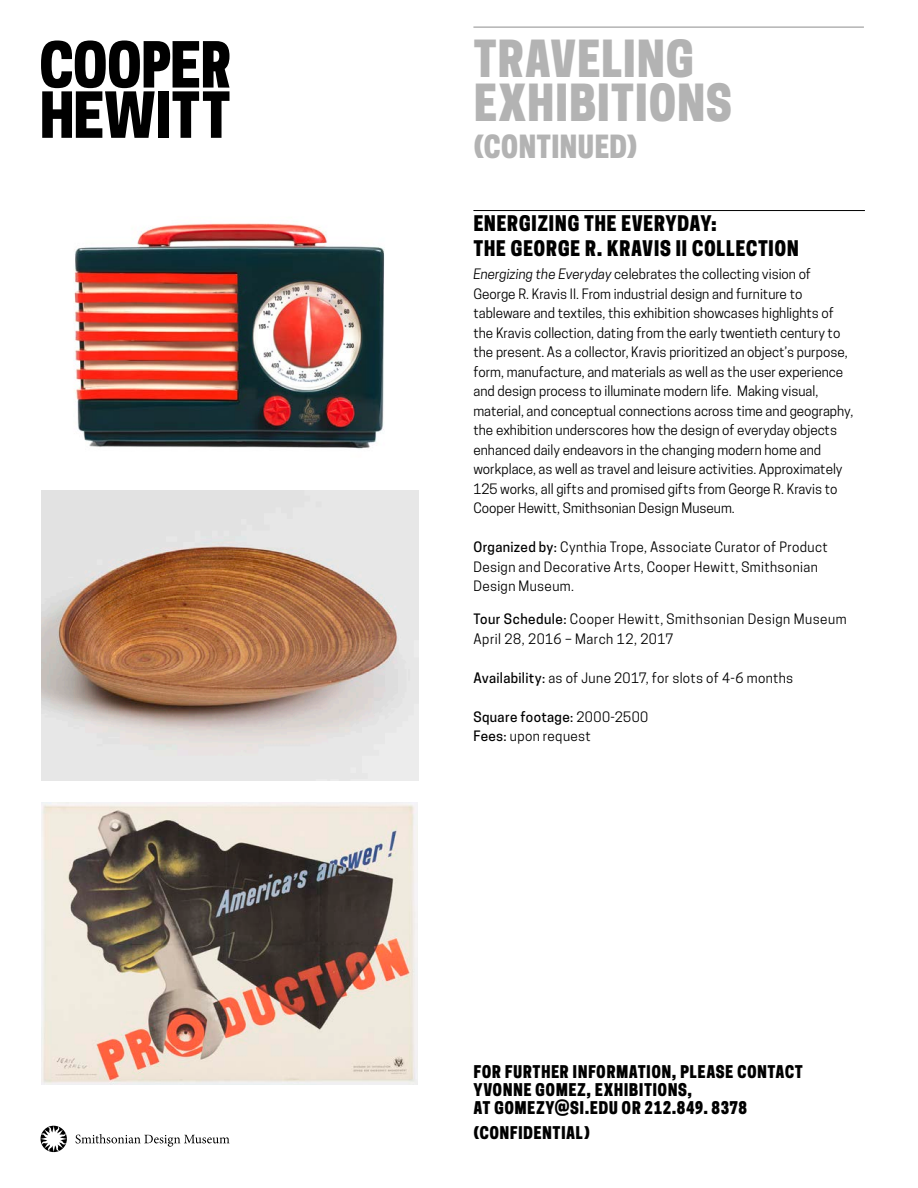
<style>
.page{position:relative;width:918px;height:1188px;background:#fff}
.page>*{position:absolute;margin:0;border:0;box-sizing:border-box;transform-origin:0 0}
.t1{font:48px "Cooper Hewitt Display";letter-spacing:.005em;color:#b3b3b3}
.t2{font:30px "Cooper Hewitt Display";letter-spacing:-.005em;color:#b3b3b3}
.t3{font:20.25px/24.3px "Cooper Hewitt Display";letter-spacing:.02em;color:#000}
.t4{font:16.5px/18px "Cooper Hewitt Display";letter-spacing:.025em;color:#000}
.t5{font:13.5px/19.5px "Cooper Hewitt";color:#000}
.t6{font:13.5px/19.5px "Cooper Hewitt";letter-spacing:.025em;color:#000}
.t7{font:13.5px/19.5px "Cooper Hewitt";letter-spacing:.035em;color:#000}
.t8{font:500 13.5px "Cooper Hewitt";letter-spacing:.025em;color:#000}
.s1{font-style:italic}
.s2{font-weight:500}
.s3{font-weight:400}
</style>
<div class="page">
<svg style="left:41px;top:41px;width:189px;height:97px"></svg>
<svg style="left:40px;top:1125px;width:27px;height:28px"></svg>
<svg style="left:76px;top:1134px;width:154px;height:13px"></svg>
<hr style="left:473px;top:26px;width:391px;height:2px;background:#b3b3b3">
<hr style="left:473px;top:210px;width:392px;height:1px;background:#000">
<img style="left:74px;top:223px;width:311px;height:226px">
<img style="left:41px;top:491px;width:377px;height:289px">
<img style="left:41px;top:802px;width:377px;height:282px">
<p class="t1" style="left:473px;top:30px;width:223px">TRAVELING</p>
<p class="t1" style="left:473px;top:75px;width:260px">EXHIBITIONS</p>
<p class="t2" style="left:473px;top:128px;width:166px">(CONTINUED)</p>
<p class="t3" style="left:473px;top:212px;width:327px">ENERGIZING THE EVERYDAY:<br>THE GEORGE R. KRAVIS II COLLECTION</p>
<p class="t5" style="left:473px;top:265px;width:381px"><span class="s1">Energizing the Everyday</span> celebrates the collecting vision of George R. Kravis II. From industrial design and furniture to tableware and textiles, this exhibition showcases highlights of the Kravis collection, dating from the early twentieth century to the present. As a collector, Kravis prioritized an object’s purpose, form, manufacture, and materials as well as the user experience and design process to illuminate modern life. Making visual, material, and conceptual connections across time and geography, the exhibition underscores how the design of everyday objects enhanced daily endeavors in the changing modern home and workplace, as well as travel and leisure activities. Approximately 125 works, all gifts and promised gifts from George R. Kravis to Cooper Hewitt, Smithsonian Design Museum.</p>
<p class="t6" style="left:473px;top:537px;width:356px"><span class="s2">Organized by:</span> Cynthia Trope, Associate Curator of Product<br>Design and Decorative Arts, Cooper Hewitt, Smithsonian<br>Design Museum.</p>
<p class="t7" style="left:473px;top:609px;width:375px"><span class="s2">Tour Schedule:</span> Cooper Hewitt, Smithsonian Design Museum<br>April 28, 2016 – March 12, 2017</p>
<p class="t6" style="left:473px;top:668px;width:321px"><span class="s2">Availability:</span> as of June 2017, for slots of 4-6 months</p>
<p class="t8" style="left:473px;top:709px;width:176px">Square footage: <span class="s3">2000-2500</span></p>
<p class="t6" style="left:473px;top:726px;width:119px"><span class="s2">Fees:</span> upon request</p>
<p class="t4" style="left:473px;top:1063px;width:331px">FOR FURTHER INFORMATION, PLEASE CONTACT<br>YVONNE GOMEZ, EXHIBITIONS,<br>AT GOMEZY@SI.EDU OR 212.849. 8378</p>
<p class="t4" style="left:473px;top:1124px;width:118px">(CONFIDENTIAL)</p>
</div>
